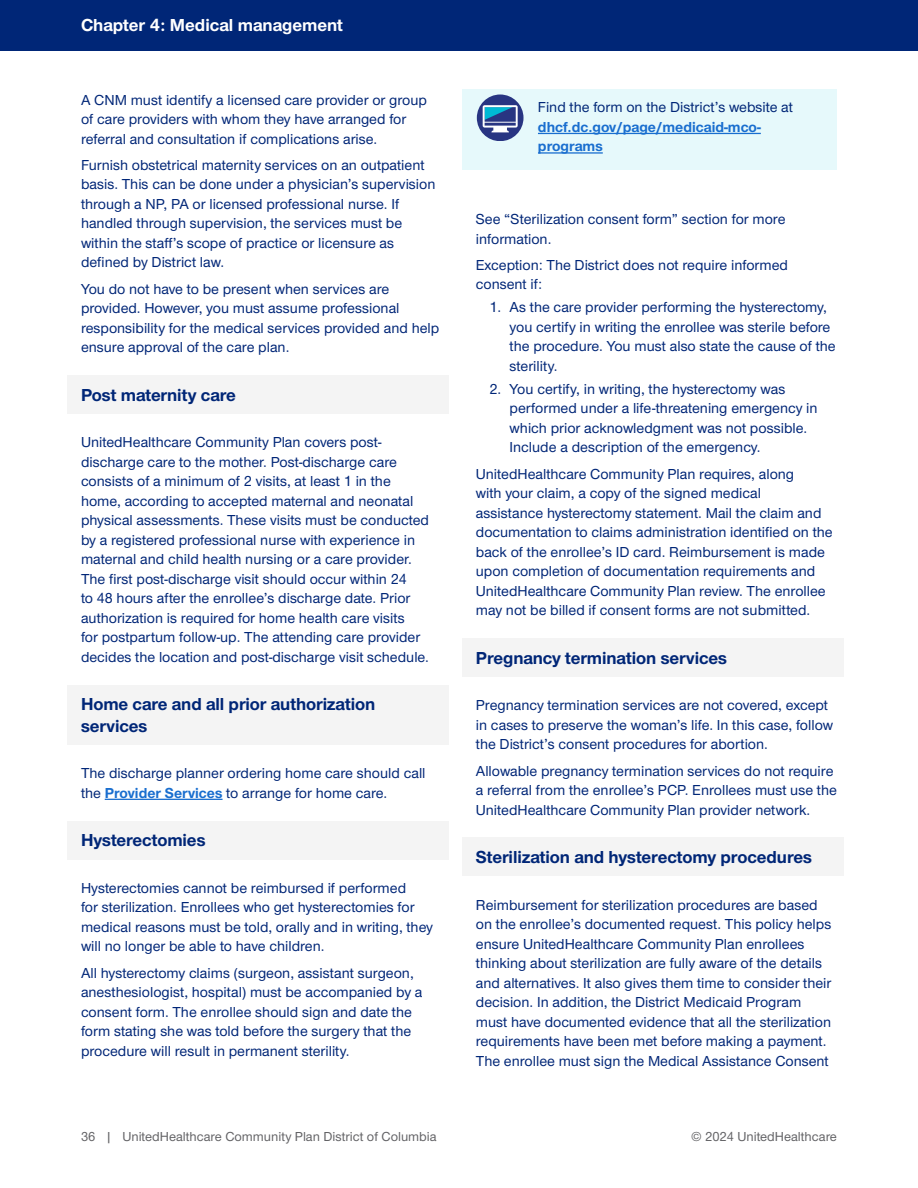
<style>
.page{position:relative;width:918px;height:1188px;background:#fff}
.page>*{position:absolute;margin:0;border:0;box-sizing:border-box;transform-origin:0 0}
.BLUE_SUBHEAD_NEW{font:700 18px/21.6px "UHC Sans";letter-spacing:-.005em;color:#002677}
.t1{font:700 18px "UHC Sans";color:#fff}
.BODY{font:500 15px/19.5px "UHC Sans";color:#002677}
.BLUE_CALL-OUT_NEW{font:700 15px/19.5px "UHC Sans";color:#196ecf}
.t2{font:13.5px "UHC Sans";color:#636366}
.s1{font-weight:700;color:#196ecf}
.s2{font-weight:500;color:#002677}
</style>
<div class="page">
<div style="left:0;top:0;width:918px;height:51px;background:#002677"></div>
<div style="left:68px;top:375px;width:381px;height:38px;background:#f4f4f4"></div>
<div style="left:68px;top:685px;width:381px;height:60px;background:#f4f4f4"></div>
<hr style="left:105px;top:799px;width:118px;height:1px;background:#196ecf">
<div style="left:68px;top:821px;width:381px;height:38px;background:#f4f4f4"></div>
<div style="left:462px;top:89px;width:375px;height:81px;background:#e6f9fb"></div>
<hr style="left:538px;top:133px;width:223px;height:1px;background:#196ecf">
<hr style="left:538px;top:152px;width:65px;height:2px;background:#196ecf">
<div style="left:462px;top:638px;width:382px;height:39px;background:#f4f4f4"></div>
<div style="left:462px;top:838px;width:382px;height:38px;background:#f4f4f4"></div>
<div style="left:477px;top:95px;width:47px;height:46px;background:#283582;border-radius:50%"></div>
<svg style="left:483px;top:105px;width:35px;height:27px"></svg>
<p class="t1" style="left:81px;top:13px;width:264px">Chapter 4: Medical management</p>
<p class="BODY" style="left:81px;top:89px;width:347px">A CNM must identify a licensed care provider or group of care providers with whom they have arranged for referral and consultation if complications arise.</p>
<p class="BODY" style="left:81px;top:154px;width:356px">Furnish obstetrical maternity services on an outpatient basis. This can be done under a physician’s supervision through a NP, PA or licensed professional nurse. If handled through supervision, the services must be within the staff’s scope of practice or licensure as defined by District law.</p>
<p class="BODY" style="left:81px;top:278px;width:360px">You do not have to be present when services are provided. However, you must assume professional responsibility for the medical services provided and help ensure approval of the care plan.</p>
<p class="BLUE_SUBHEAD_NEW" style="left:81px;top:383px;width:156px">Post maternity care</p>
<p class="BODY" style="left:81px;top:432px;width:350px">UnitedHealthcare Community Plan covers post&shy;discharge care to the mother. Post-discharge care consists of a minimum of 2 visits, at least 1 in the home, according to accepted maternal and neonatal physical assessments. These visits must be conducted by a registered professional nurse with experience in maternal and child health nursing or a care provider.<br>The first post-discharge visit should occur within 24<br>to 48 hours after the enrollee’s discharge date. Prior authorization is required for home health care visits<br>for postpartum follow-up. The attending care provider decides the location and post-discharge visit schedule.</p>
<p class="BLUE_SUBHEAD_NEW" style="left:81px;top:693px;width:296px">Home care and all prior authorization services</p>
<p class="BODY" style="left:81px;top:763px;width:346px">The discharge planner ordering home care should call the <span class="s1">Provider Services</span> to arrange for home care.</p>
<p class="BLUE_SUBHEAD_NEW" style="left:81px;top:829px;width:126px">Hysterectomies</p>
<p class="BODY" style="left:81px;top:878px;width:354px">Hysterectomies cannot be reimbursed if performed<br>for sterilization. Enrollees who get hysterectomies for medical reasons must be told, orally and in writing, they will no longer be able to have children.</p>
<p class="BODY" style="left:81px;top:962px;width:343px">All hysterectomy claims (surgeon, assistant surgeon, anesthesiologist, hospital) must be accompanied by a consent form. The enrollee should sign and date the form stating she was told before the surgery that the procedure will result in permanent sterility.</p>
<p class="BLUE_CALL-OUT_NEW" style="left:538px;top:97px;width:257px"><span class="s2">Find the form on the District’s website at </span>dhcf.dc.gov/page/medicaid-mco&shy;programs</p>
<p class="BODY" style="left:476px;top:209px;width:311px">See “Sterilization consent form” section for more information.</p>
<p class="BODY" style="left:476px;top:255px;width:314px">Exception: The District does not require informed consent if:</p>
<p class="BODY" style="left:510px;top:297px;width:328px;text-indent:-20px">1. As the care provider performing the hysterectomy, you certify in writing the enrollee was sterile before the procedure. You must also state the cause of the sterility.</p>
<p class="BODY" style="left:510px;top:379px;width:309px;text-indent:-20px">2. You certify, in writing, the hysterectomy was performed under a life-threatening emergency in which prior acknowledgment was not possible.<br>Include a description of the emergency.</p>
<p class="BODY" style="left:476px;top:463px;width:358px">UnitedHealthcare Community Plan requires, along<br>with your claim, a copy of the signed medical<br>assistance hysterectomy statement. Mail the claim and documentation to claims administration identified on the back of the enrollee’s ID card. Reimbursement is made upon completion of documentation requirements and UnitedHealthcare Community Plan review. The enrollee may not be billed if consent forms are not submitted.</p>
<p class="BLUE_SUBHEAD_NEW" style="left:476px;top:646px;width:253px">Pregnancy termination services</p>
<p class="BODY" style="left:476px;top:695px;width:359px">Pregnancy termination services are not covered, except in cases to preserve the woman’s life. In this case, follow the District’s consent procedures for abortion.</p>
<p class="BODY" style="left:476px;top:760px;width:363px">Allowable pregnancy termination services do not require a referral from the enrollee’s PCP. Enrollees must use the<br>UnitedHealthcare Community Plan provider network.</p>
<p class="BLUE_SUBHEAD_NEW" style="left:476px;top:846px;width:338px">Sterilization and hysterectomy procedures</p>
<p class="BODY" style="left:476px;top:894px;width:357px">Reimbursement for sterilization procedures are based on the enrollee’s documented request. This policy helps ensure UnitedHealthcare Community Plan enrollees thinking about sterilization are fully aware of the details and alternatives. It also gives them time to consider their decision. In addition, the District Medicaid Program must have documented evidence that all the sterilization requirements have been met before making a payment.<br>The enrollee must sign the Medical Assistance Consent</p>
<p class="t2" style="left:81px;top:1128px;width:357px">36 | UnitedHealthcare Community Plan District of Columbia</p>
<p class="t2" style="left:691px;top:1128px;width:147px">© 2024 UnitedHealthcare</p>
</div>
